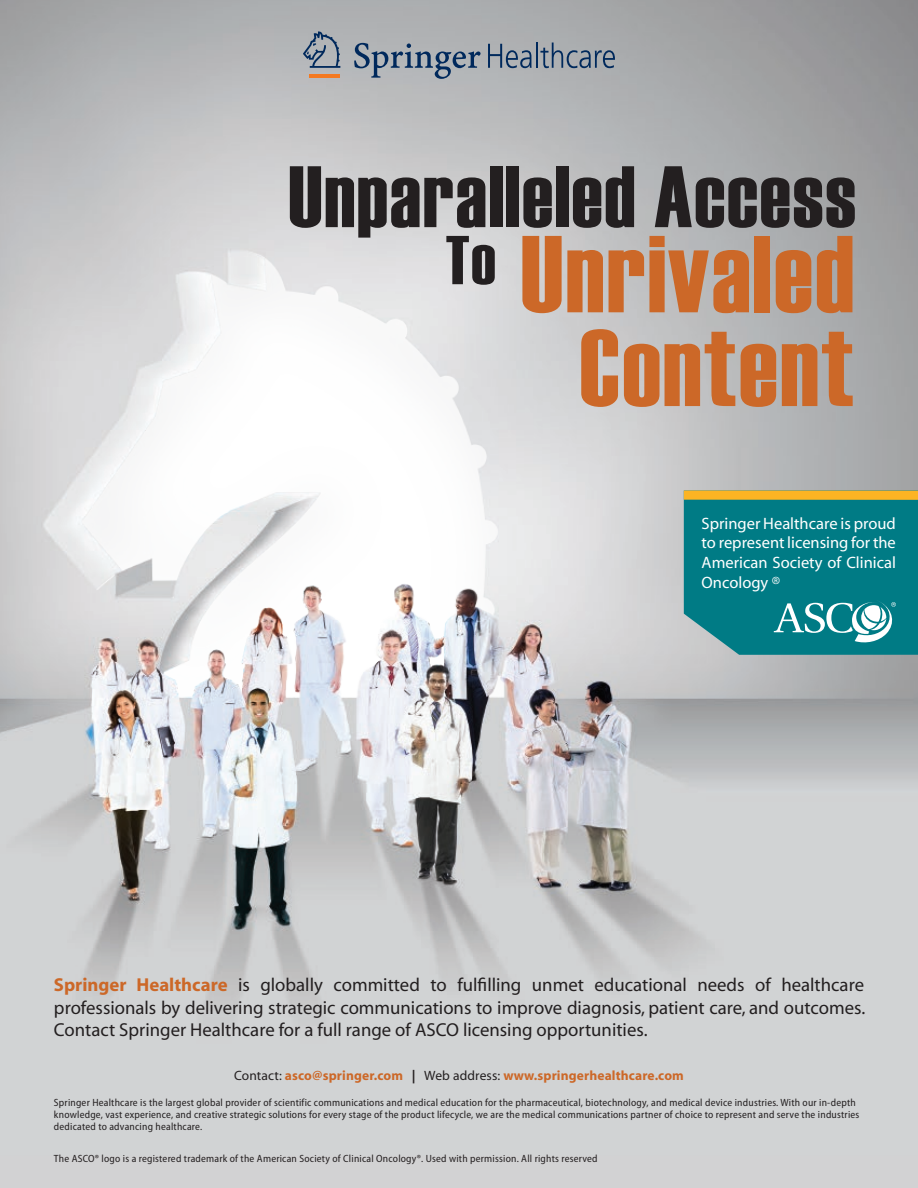
<style>
.page{position:relative;width:918px;height:1188px;background:#fff}
.page>*{position:absolute;margin:0;border:0;box-sizing:border-box;transform-origin:0 0}
.t1{font:109.2px/93.8px "Haettenschweiler";letter-spacing:.02em;color:#cc6828;text-align:right}
.t2{font:87px "Haettenschweiler";letter-spacing:.02em;color:#231f20}
.t3{font:18.75px/22.5px "Myriad";color:#231f20;text-align:justify}
.t4{font:16.5px/19.8px "Myriad";color:#fff;text-align:justify}
.t5{font:700 13.5px "Myriad";letter-spacing:.01em;color:#cc6828}
.t6{font:semi-condensed 10.5px/12px "Myriad Pro";letter-spacing:.02em;color:#231f20}
.s1{font-weight:700;color:#cc6828}
.s2{font-weight:400;color:#231f20}
.s3{color:#231f20}
</style>
<div class="page">
<img style="left:0;top:0;width:918px;height:1188px">
<svg style="left:303px;top:31px;width:37px;height:37px"></svg>
<hr style="left:310px;top:74px;width:30px;height:3px;background:#f47921">
<svg style="left:354px;top:43px;width:127px;height:36px"></svg>
<svg style="left:488px;top:44px;width:44px;height:24px"></svg>
<hr style="left:536px;top:43px;width:2px;height:25px;background:#00295c">
<svg style="left:540px;top:43px;width:75px;height:25px"></svg>
<svg style="left:684px;top:490px;width:234px;height:165px"></svg>
<div style="left:684px;top:491px;width:234px;height:9px;background:#fcb423"></div>
<h2 class="t2" style="left:288px;top:147px;width:569px">Unparalleled Access</h2>
<h1 class="t1" style="left:445px;top:222px;width:410px"><sup>To</sup> Unrivaled<br>Content</h1>
<h3 class="t4" style="left:702px;top:514px;width:196px">Springer Healthcare is proud to represent licensing for the American Society of Clinical Oncology ®</h3>
<p class="t3" style="left:54px;top:974px;width:813px"><span class="s1">Springer Healthcare</span> is globally committed to fulfilling unmet educational needs of healthcare professionals by delivering strategic communications to improve diagnosis, patient care, and outcomes.<br>Contact Springer Healthcare for a full range of ASCO licensing opportunities.</p>
<p class="t5" style="left:234px;top:1069px;width:451px"><span class="s2">Contact:</span> asco@springer.com <span class="s3">|</span> <span class="s2">Web address:</span> www.springerhealthcare.com</p>
<p class="t6" style="left:54px;top:1097px;width:807px">Springer Healthcare is the largest global provider of scientific communications and medical education for the pharmaceutical, biotechnology, and medical device industries. With our in-depth knowledge, vast experience, and creative strategic solutions for every stage of the product lifecycle, we are the medical communications partner of choice to represent and serve the industries dedicated to advancing healthcare.</p>
<p class="t6" style="left:54px;top:1153px;width:545px">The ASCO® logo is a registered trademark of the American Society of Clinical Oncology®. Used with permission. All rights reserved</p>
</div>
